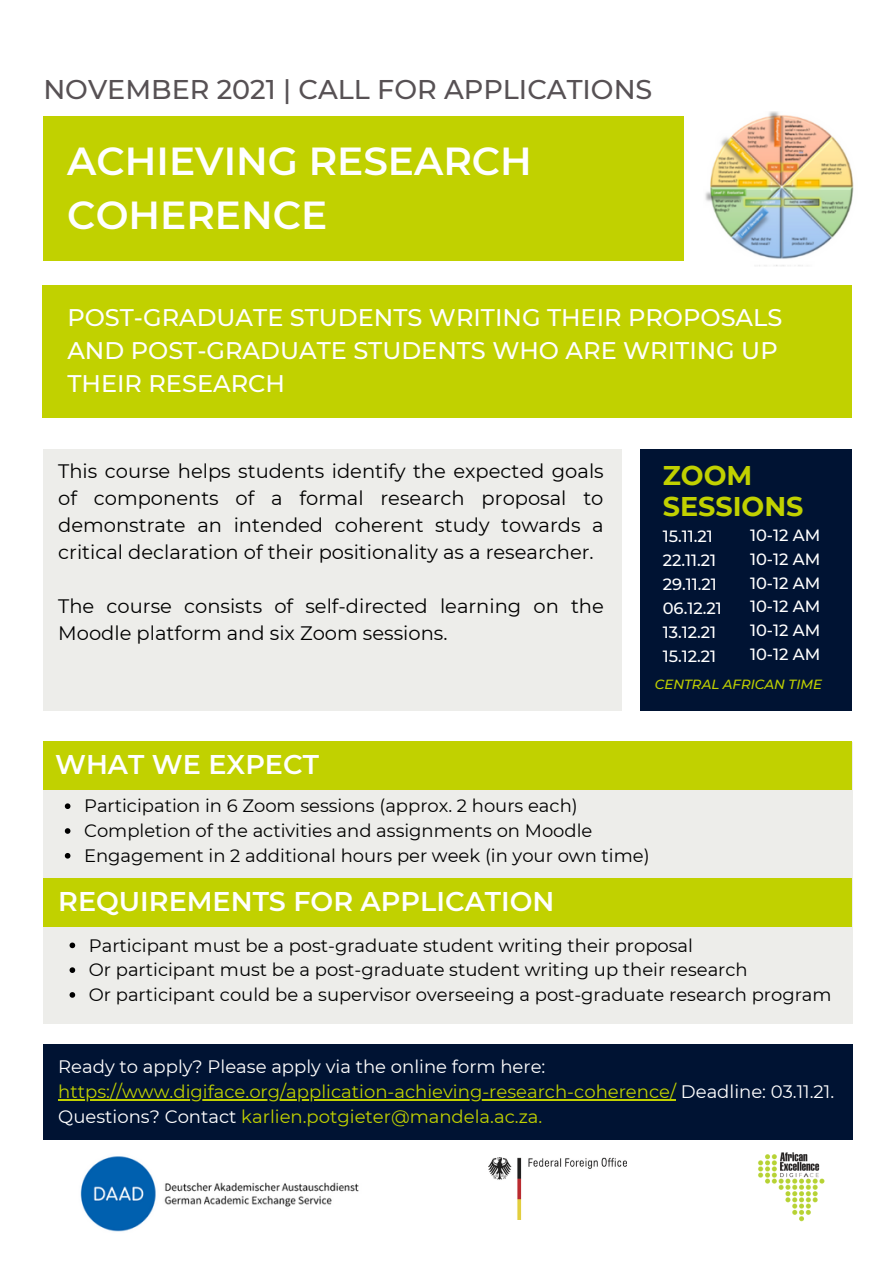
<style>
.page{position:relative;width:894px;height:1264px;background:#fff}
.page>*{position:absolute;margin:0;border:0;box-sizing:border-box;transform-origin:0 0}
.t1{font:600 39px/54px "Montserrat";color:#fff}
.t2{font:600 27px "Montserrat";color:#fff}
.t3{font:500 27px "Montserrat";color:#575154}
.t4{font:700 27px/31.5px "Montserrat";color:#c1d100}
.t5{font:500 24px/32.7px "Montserrat";color:#fff}
.t6{font:19.5px/27px "Montserrat";color:#000;text-align:justify}
.t7{font:18px "Montserrat";color:#000}
.t8{font:18px/24.8px "Montserrat";color:#c1d100}
.t9{font:500 16.35px "Montserrat";color:#fff}
.t10{font:italic 500 13.35px "Montserrat";color:#c1d100}
.s1{color:#fff}
</style>
<div class="page">
<div style="left:43px;top:116px;width:640px;height:144px;background:#c1d100"></div>
<div style="left:43px;top:1044px;width:808px;height:96px;background:#001333"></div>
<div style="left:43px;top:742px;width:809px;height:281px;background:#ededea"></div>
<div style="left:43px;top:877px;width:809px;height:49px;background:#c1d100"></div>
<div style="left:43px;top:285px;width:808px;height:133px;background:#c1d100"></div>
<div style="left:43px;top:450px;width:578px;height:261px;background:#ededea"></div>
<div style="left:639px;top:450px;width:212px;height:261px;background:#001333"></div>
<div style="left:43px;top:741px;width:809px;height:48px;background:#c1d100"></div>
<img style="left:705px;top:112px;width:149px;height:154px">
<hr style="left:58px;top:1099px;width:618px;height:1px;background:#c1d100">
<svg style="left:65px;top:803px;width:5px;height:6px"></svg>
<svg style="left:65px;top:828px;width:5px;height:5px"></svg>
<svg style="left:65px;top:853px;width:5px;height:5px"></svg>
<svg style="left:70px;top:942px;width:5px;height:6px"></svg>
<svg style="left:70px;top:967px;width:5px;height:5px"></svg>
<svg style="left:70px;top:992px;width:5px;height:5px"></svg>
<img style="left:488px;top:1157px;width:138px;height:62px">
<img style="left:758px;top:1152px;width:67px;height:70px">
<img style="left:80px;top:1156px;width:279px;height:76px">
<p class="t3" style="left:43px;top:73px;width:610px">NOVEMBER 2021 | CALL FOR APPLICATIONS</p>
<p class="t1" style="left:67px;top:134px;width:466px">ACHIEVING RESEARCH<br>COHERENCE</p>
<p class="t5" style="left:67px;top:301px;width:716px">POST-GRADUATE STUDENTS WRITING THEIR PROPOSALS<br>AND POST-GRADUATE STUDENTS WHO ARE WRITING UP<br>THEIR RESEARCH</p>
<p class="t6" style="left:58px;top:457px;width:547px">This course helps students identify the expected goals of components of a formal research proposal to demonstrate an intended coherent study towards a critical declaration of their positionality as a researcher.</p>
<p class="t6" style="left:58px;top:593px;width:547px">The course consists of self-directed learning on the<br>Moodle platform and six Zoom sessions.</p>
<p class="t4" style="left:662px;top:459px;width:142px">ZOOM<br>SESSIONS</p>
<p class="t9" style="left:662px;top:526px;width:52px">15.11.21</p>
<p class="t9" style="left:662px;top:550px;width:55px">22.11.21</p>
<p class="t9" style="left:662px;top:574px;width:56px">29.11.21</p>
<p class="t9" style="left:662px;top:598px;width:61px">06.12.21</p>
<p class="t9" style="left:662px;top:622px;width:55px">13.12.21</p>
<p class="t9" style="left:662px;top:646px;width:55px">15.12.21</p>
<p class="t9" style="left:749px;top:525px;width:72px">10-12 AM</p>
<p class="t9" style="left:749px;top:549px;width:72px">10-12 AM</p>
<p class="t9" style="left:749px;top:573px;width:72px">10-12 AM</p>
<p class="t9" style="left:749px;top:596px;width:72px">10-12 AM</p>
<p class="t9" style="left:749px;top:620px;width:72px">10-12 AM</p>
<p class="t9" style="left:749px;top:643px;width:72px">10-12 AM</p>
<p class="t10" style="left:654px;top:675px;width:169px">CENTRAL AFRICAN TIME</p>
<p class="t2" style="left:55px;top:748px;width:265px">WHAT WE EXPECT</p>
<p class="t7" style="left:84px;top:795px;width:495px">Participation in 6 Zoom sessions (approx. 2 hours each)</p>
<p class="t7" style="left:84px;top:819px;width:509px">Completion of the activities and assignments on Moodle</p>
<p class="t7" style="left:84px;top:844px;width:567px">Engagement in 2 additional hours per week (in your own time)</p>
<p class="t2" style="left:58px;top:885px;width:497px">REQUIREMENTS FOR APPLICATION</p>
<p class="t7" style="left:89px;top:934px;width:605px">Participant must be a post-graduate student writing their proposal</p>
<p class="t7" style="left:89px;top:958px;width:660px">Or participant must be a post-graduate student writing up their research</p>
<p class="t7" style="left:89px;top:983px;width:744px">Or participant could be a supervisor overseeing a post-graduate research program</p>
<p class="t8" style="left:58px;top:1054px;width:777px"><span class="s1">Ready to apply? Please apply via the online form here: </span>https://www.digiface.org/application-achieving-research-coherence/ <span class="s1">Deadline: 03.11.21.<br>Questions? Contact</span> karlien.potgieter@mandela.ac.za.</p>
</div>
